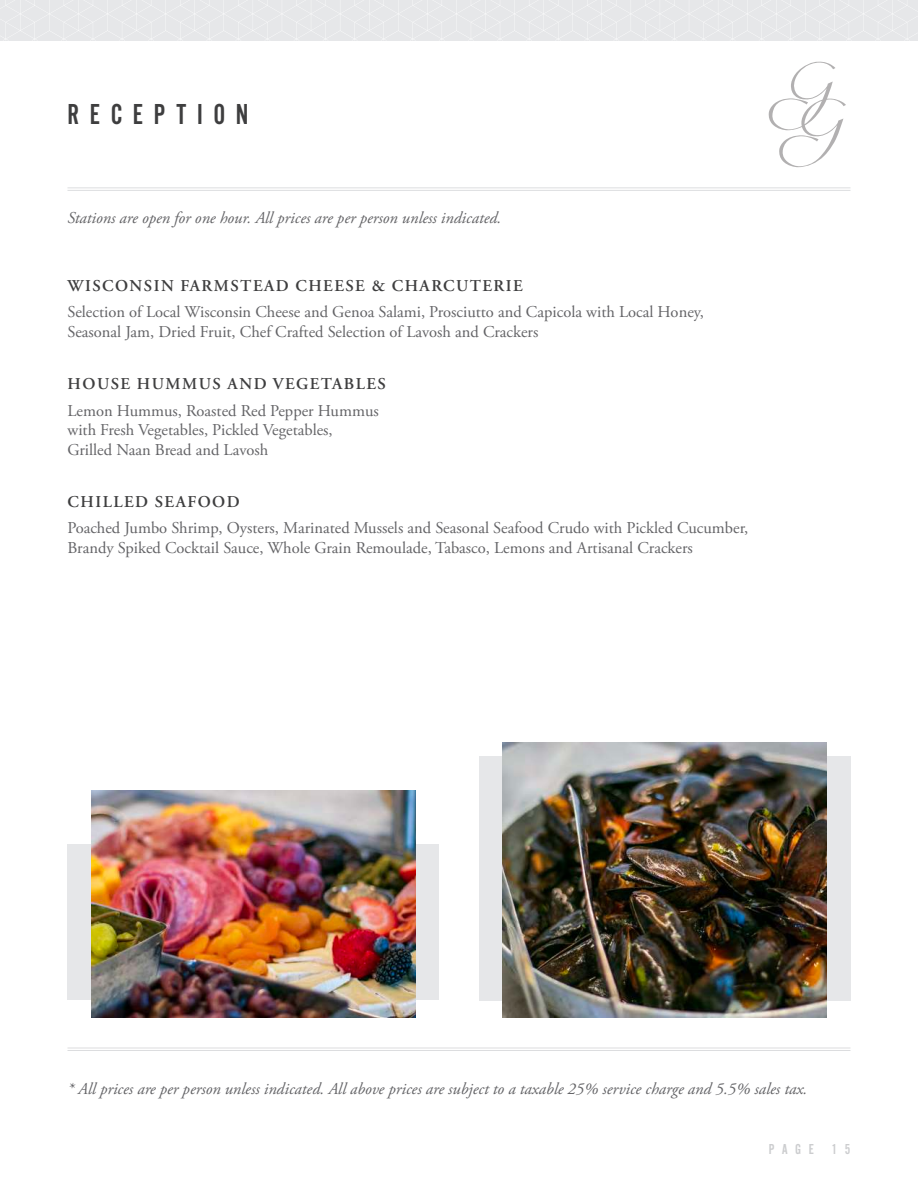
<style>
.page{position:relative;width:918px;height:1188px;background:#fff}
.page>*{position:absolute;margin:0;border:0;box-sizing:border-box;transform-origin:0 0}
.t1{font:30px "Alternate Got No 2 D";letter-spacing:.35em;color:#3e3e3f}
.t2{font:16.5px/19.5px "Adobe Garamond Pro";color:#636366}
.t3{font:italic 16.5px "Adobe Garamond Pro";color:#636366}
.t4{font:600 16.5px "Adobe Garamond Pro";letter-spacing:.09em;color:#3e3e3f}
.t5{font:15px "Alternate Got No 2 D";letter-spacing:.5em;color:#cccdcf}
</style>
<div class="page">
<hr style="left:68px;top:1048px;width:782px;height:1px;background:#dcdddf">
<hr style="left:68px;top:1050px;width:782px;height:1px;background:#dcdddf">
<div style="left:0;top:0;width:918px;height:40px;background:#e6e7e9"></div>
<hr style="left:68px;top:188px;width:782px;height:1px;background:#dcdddf">
<hr style="left:68px;top:190px;width:782px;height:1px;background:#dcdddf">
<svg style="left:769px;top:62px;width:77px;height:105px"></svg>
<div style="left:479px;top:756px;width:371px;height:244px;background:#e6e7e9"></div>
<img style="left:503px;top:742px;width:324px;height:275px">
<div style="left:68px;top:845px;width:371px;height:155px;background:#e6e7e9"></div>
<img style="left:91px;top:791px;width:324px;height:226px">
<h1 class="t1" style="left:68px;top:99px;width:182px">RECEPTION</h1>
<p class="t3" style="left:68px;top:208px;width:435px">Stations are open for one hour. All prices are per person unless indicated.</p>
<p class="t4" style="left:68px;top:276px;width:457px">WISCONSIN FARMSTEAD CHEESE &amp; CHARCUTERIE</p>
<p class="t2" style="left:68px;top:303px;width:638px">Selection of Local Wisconsin Cheese and Genoa Salami, Prosciutto and Capicola with Local Honey,<br>Seasonal Jam, Dried Fruit, Chef Crafted Selection of Lavosh and Crackers</p>
<p class="t4" style="left:68px;top:375px;width:320px">HOUSE HUMMUS AND VEGETABLES</p>
<p class="t2" style="left:68px;top:401px;width:313px">Lemon Hummus, Roasted Red Pepper Hummus with Fresh Vegetables, Pickled Vegetables,<br>Grilled Naan Bread and Lavosh</p>
<p class="t4" style="left:68px;top:492px;width:174px">CHILLED SEAFOOD</p>
<p class="t2" style="left:68px;top:519px;width:682px">Poached Jumbo Shrimp, Oysters, Marinated Mussels and Seasonal Seafood Crudo with Pickled Cucumber,<br>Brandy Spiked Cocktail Sauce, Whole Grain Remoulade, Tabasco, Lemons and Artisanal Crackers</p>
<p class="t3" style="left:68px;top:1079px;width:741px">* All prices are per person unless indicated. All above prices are subject to a taxable 25% service charge and 5.5% sales tax.</p>
<p class="t5" style="left:769px;top:1141px;width:83px">PAGE 15</p>
</div>
